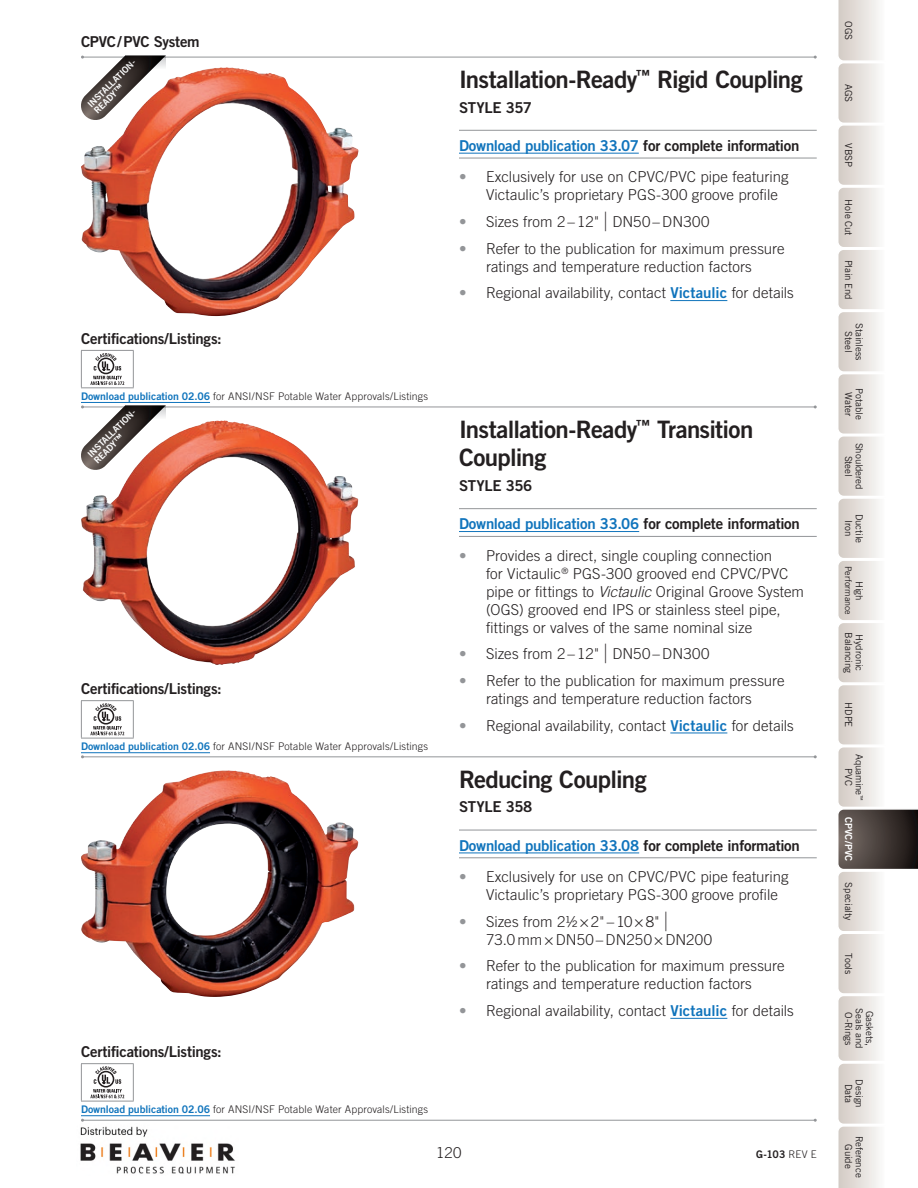
<style>
.page{position:relative;width:918px;height:1188px;background:#fff}
.page>*{position:absolute;margin:0;border:0;box-sizing:border-box;transform-origin:0 0}
.headline{font:24px/28.5px "Trade Gothic LT Std Bd 2";letter-spacing:-.03em;color:#231f20}
.t1{font:300 15px/18px "Trade Gothic LT Std";letter-spacing:.005em;color:#231f20}
.download_submittal{font:15px "Trade Gothic LT Std Bd 2";letter-spacing:-.02em;color:#1074bc}
.subhead{font:15px "Trade Gothic LT Std Bd 2";letter-spacing:-.02em;color:#231f20}
.subhead-2{font:300 10.5px "Trade Gothic LT Std";letter-spacing:.015em;color:#231f20}
.t2{font:10.5px "Trade Gothic LT Std Bd 2";color:#231f20}
.t3{font:9.75px/10.5px "Trade Gothic LT Std";letter-spacing:-.015em;color:#231f20;text-align:center}
.t4{font:9.75px "Trade Gothic LT Std Bd 2";letter-spacing:-.01em;color:#fff}
.subhead-3{font:9px/9px "Trade Gothic LT Std Bd 2";color:#fff}
.t5{font:9px "Trade Gothic LT Std";letter-spacing:-.01em;color:#231f20}
.s1{font-family:"Trade Gothic LT Std Bd 2";font-weight:400;color:#1074bc}
.s2{color:#231f20}
.s3{color:#939598}
.s4{font-family:"Helvetica Neue LT Std";font-weight:100;font-size:19.5px}
.s5{font-style:italic}
.s6{font-family:"Trade Gothic LT Std";font-weight:300}
</style>
<div class="page">
<hr style="left:82px;top:407px;width:733px;height:1px;background:#939598">
<hr style="left:82px;top:756px;width:733px;height:1px;background:#939598">
<hr style="left:459px;top:508px;width:358px;height:1px;background:#939598">
<hr style="left:459px;top:536px;width:358px;height:1px;background:#939598">
<hr style="left:459px;top:531px;width:180px;height:1px;background:#1074bc">
<hr style="left:670px;top:733px;width:57px;height:1px;background:#1074bc">
<hr style="left:459px;top:830px;width:358px;height:1px;background:#939598">
<hr style="left:459px;top:857px;width:358px;height:1px;background:#939598">
<hr style="left:459px;top:853px;width:180px;height:1px;background:#1074bc">
<hr style="left:670px;top:1018px;width:57px;height:1px;background:#1074bc">
<hr style="left:459px;top:130px;width:358px;height:1px;background:#939598">
<hr style="left:459px;top:158px;width:358px;height:1px;background:#939598">
<hr style="left:459px;top:153px;width:180px;height:1px;background:#1074bc">
<hr style="left:670px;top:300px;width:57px;height:1px;background:#1074bc">
<img style="left:81px;top:67px;width:277px;height:250px">
<img style="left:81px;top:770px;width:277px;height:227px">
<img style="left:81px;top:420px;width:274px;height:245px">
<svg style="left:838px;top:0;width:80px;height:1188px"></svg>
<hr style="left:82px;top:57px;width:733px;height:1px;background:#939598">
<hr style="left:82px;top:1120px;width:733px;height:1px;background:#939598">
<svg style="left:81px;top:56px;width:85px;height:65px"></svg>
<svg style="left:125px;top:56px;width:41px;height:13px"></svg>
<svg style="left:81px;top:405px;width:85px;height:66px"></svg>
<svg style="left:125px;top:405px;width:41px;height:14px"></svg>
<hr style="left:81px;top:402px;width:129px;height:1px;background:#1074bc">
<hr style="left:81px;top:350px;width:53px;height:1px;background:#939598">
<hr style="left:81px;top:351px;width:1px;height:36px;background:#939598">
<hr style="left:133px;top:351px;width:1px;height:36px;background:#939598">
<hr style="left:81px;top:387px;width:53px;height:1px;background:#939598">
<svg style="left:90px;top:353px;width:34px;height:32px"></svg>
<hr style="left:81px;top:752px;width:129px;height:1px;background:#1074bc">
<hr style="left:81px;top:700px;width:53px;height:1px;background:#939598">
<hr style="left:81px;top:701px;width:1px;height:37px;background:#939598">
<hr style="left:133px;top:701px;width:1px;height:37px;background:#939598">
<hr style="left:81px;top:738px;width:53px;height:1px;background:#939598">
<svg style="left:90px;top:703px;width:34px;height:32px"></svg>
<hr style="left:81px;top:1115px;width:129px;height:1px;background:#1074bc">
<hr style="left:81px;top:1063px;width:53px;height:1px;background:#939598">
<hr style="left:81px;top:1064px;width:1px;height:37px;background:#939598">
<hr style="left:133px;top:1064px;width:1px;height:37px;background:#939598">
<hr style="left:81px;top:1101px;width:53px;height:1px;background:#939598">
<svg style="left:90px;top:1066px;width:34px;height:32px"></svg>
<img style="left:80px;top:1126px;width:155px;height:48px">
<p class="subhead" style="left:81px;top:32px;width:120px">CPVC/PVC System</p>
<p class="subhead-3" style="left:86px;top:102px;width:66px;rotate:-45deg">INSTALLATION-<br>READY™</p>
<p class="subhead" style="left:81px;top:329px;width:142px">Certifications/Listings:</p>
<p class="subhead-2" style="left:81px;top:390px;width:349px"><span class="s1">Download publication 02.06</span> for ANSI/NSF Potable Water Approvals/Listings</p>
<p class="subhead-3" style="left:86px;top:452px;width:66px;rotate:-45deg">INSTALLATION-<br>READY™</p>
<p class="subhead" style="left:81px;top:680px;width:142px">Certifications/Listings:</p>
<p class="subhead-2" style="left:81px;top:741px;width:349px"><span class="s1">Download publication 02.06</span> for ANSI/NSF Potable Water Approvals/Listings</p>
<p class="subhead" style="left:81px;top:1043px;width:142px">Certifications/Listings:</p>
<p class="headline" style="left:459px;top:65px;width:345px">Installation-Ready<sup>™</sup> Rigid Coupling</p>
<p class="subhead" style="left:459px;top:98px;width:74px">STYLE 357</p>
<p class="download_submittal" style="left:459px;top:136px;width:342px">Download publication 33.07 <span class="s2">for complete information</span></p>
<p class="t1" style="left:486px;top:168px;width:304px;text-indent:-27px"><span class="s3">•</span> Exclusively for use on CPVC/PVC pipe featuring<br>Victaulic’s proprietary PGS-300 groove profile</p>
<p class="t1" style="left:459px;top:213px;width:252px"><span class="s3">•</span> Sizes from 2 – 12" <span class="s4">|</span> DN50 –DN300</p>
<p class="t1" style="left:459px;top:239px;width:327px;text-align:center"><span class="s3">•</span> Refer to the publication for maximum pressure ratings and temperature reduction factors</p>
<p class="t1" style="left:459px;top:284px;width:336px"><span class="s3">•</span> Regional availability, contact <span class="s1">Victaulic</span> for details</p>
<p class="headline" style="left:459px;top:415px;width:296px">Installation-Ready<sup>™</sup> Transition<br>Coupling</p>
<p class="subhead" style="left:459px;top:476px;width:75px">STYLE 356</p>
<p class="download_submittal" style="left:459px;top:515px;width:342px">Download publication 33.06 <span class="s2">for complete information</span></p>
<p class="t1" style="left:486px;top:546px;width:320px;text-indent:-27px"><span class="s3">•</span> Provides a direct, single coupling connection<br>for Victaulic<sup>®</sup> PGS-300 grooved end CPVC/PVC pipe or fittings to <span class="s5">Victaulic</span> Original Groove System (OGS) grooved end IPS or stainless steel pipe, fittings or valves of the same nominal size</p>
<p class="t1" style="left:459px;top:645px;width:252px"><span class="s3">•</span> Sizes from 2 – 12" <span class="s4">|</span> DN50 –DN300</p>
<p class="t1" style="left:459px;top:672px;width:327px;text-align:center"><span class="s3">•</span> Refer to the publication for maximum pressure ratings and temperature reduction factors</p>
<p class="t1" style="left:459px;top:716px;width:336px"><span class="s3">•</span> Regional availability, contact <span class="s1">Victaulic</span> for details</p>
<p class="headline" style="left:459px;top:764px;width:189px">Reducing Coupling</p>
<p class="subhead" style="left:459px;top:798px;width:75px">STYLE 358</p>
<p class="download_submittal" style="left:459px;top:836px;width:342px">Download publication 33.08 <span class="s2">for complete information</span></p>
<p class="t1" style="left:486px;top:868px;width:304px;text-indent:-27px"><span class="s3">•</span> Exclusively for use on CPVC/PVC pipe featuring<br>Victaulic’s proprietary PGS-300 groove profile</p>
<p class="t1" style="left:486px;top:912px;width:228px;text-indent:-27px"><span class="s3">•</span> Sizes from 21/2 ×2" – 10×8" <span class="s4">|<br></span>73.0 mm ×DN50 –DN250×DN200</p>
<p class="t1" style="left:459px;top:957px;width:327px;text-align:center"><span class="s3">•</span> Refer to the publication for maximum pressure ratings and temperature reduction factors</p>
<p class="t1" style="left:459px;top:1002px;width:336px"><span class="s3">•</span> Regional availability, contact <span class="s1">Victaulic</span> for details</p>
<p class="subhead-2" style="left:81px;top:1104px;width:349px"><span class="s1">Download publication 02.06</span> for ANSI/NSF Potable Water Approvals/Listings</p>
<p class="t1" style="left:436px;top:1143px;width:27px">120</p>
<p class="t2" style="left:756px;top:1148px;width:62px">G-103 <span class="s6">REV E</span></p>
<p class="t3" style="left:854px;top:21px;width:20px;rotate:90deg">OGS</p>
<p class="t3" style="left:854px;top:84px;width:20px;rotate:90deg">AGS</p>
<p class="t3" style="left:854px;top:143px;width:25px;rotate:90deg">VBSP</p>
<p class="t3" style="left:854px;top:199px;width:38px;rotate:90deg">Hole Cut</p>
<p class="t3" style="left:854px;top:260px;width:41px;rotate:90deg">Plain End</p>
<p class="t3" style="left:865px;top:323px;width:39px;rotate:90deg">Stainless<br>Steel</p>
<p class="t3" style="left:854px;top:392px;width:25px;rotate:90deg">Water</p>
<p class="t3" style="left:865px;top:388px;width:33px;rotate:90deg">Potable</p>
<p class="t3" style="left:865px;top:443px;width:49px;rotate:90deg">Shouldered<br>Steel</p>
<p class="t3" style="left:865px;top:514px;width:31px;rotate:90deg">Ductile<br>Iron</p>
<p class="t3" style="left:865px;top:581px;width:21px;rotate:90deg">High</p>
<p class="t5" style="left:854px;top:566px;width:50px;rotate:90deg">Performance</p>
<p class="t3" style="left:854px;top:632px;width:42px;rotate:90deg">Balancing</p>
<p class="t3" style="left:865px;top:634px;width:38px;rotate:90deg">Hydronic</p>
<p class="t3" style="left:854px;top:702px;width:27px;rotate:90deg">HDPE</p>
<p class="t3" style="left:865px;top:754px;width:48px;rotate:90deg">Aquamine<sup>™<br></sup>PVC</p>
<p class="t4" style="left:855px;top:817px;width:46px;rotate:90deg">CPVC/PVC</p>
<p class="t3" style="left:854px;top:882px;width:39px;rotate:90deg">Specialty</p>
<p class="t3" style="left:854px;top:953px;width:23px;rotate:90deg">Tools</p>
<p class="t3" style="left:854px;top:1012px;width:35px;rotate:90deg">O-Rings</p>
<p class="t3" style="left:865px;top:1008px;width:42px;rotate:90deg">Seals and</p>
<p class="t3" style="left:875px;top:1011px;width:37px;rotate:90deg">Gaskets,</p>
<p class="t3" style="left:865px;top:1079px;width:30px;rotate:90deg">Design<br>Data</p>
<p class="t3" style="left:865px;top:1136px;width:43px;rotate:90deg">Reference<br>Guide</p>
</div>
